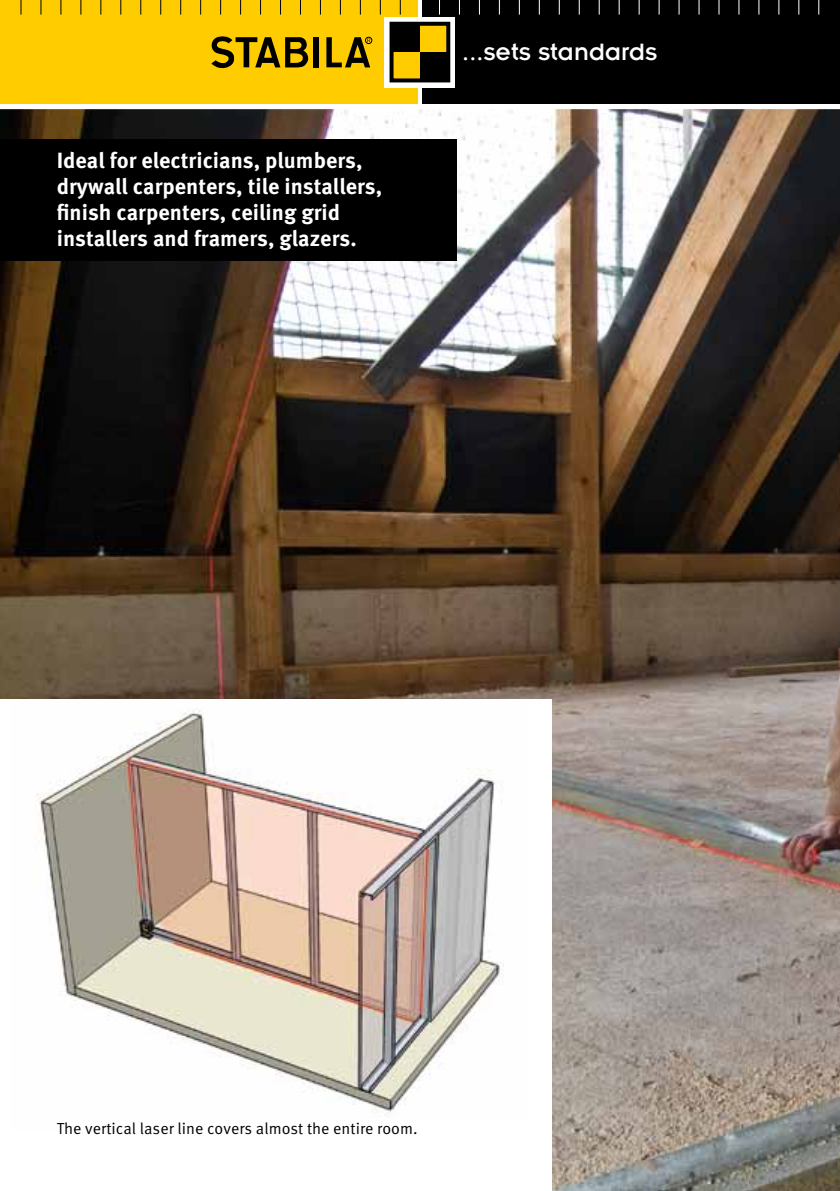
<style>
.page{position:relative;width:840px;height:1191px;background:#fff}
.page>*{position:absolute;margin:0;border:0;box-sizing:border-box;transform-origin:0 0}
.t1{font:26px "Insignia";letter-spacing:.005em;color:#fff}
.t2{font:700 22px/26px "Meta Pro";color:#fff}
.t3{font:16px "Meta Pro";color:#000}
</style>
<div class="page">
<svg style="left:417px;top:0;width:1px;height:104px"></svg>
<div style="left:422px;top:0;width:417px;height:104px;background:#000"></div>
<div style="left:0;top:0;width:417px;height:104px;background:#fc0"></div>
<svg style="left:384px;top:17px;width:71px;height:71px"></svg>
<div style="left:391px;top:52px;width:28px;height:28px;background:#fc0"></div>
<div style="left:419px;top:24px;width:29px;height:28px;background:#fc0"></div>
<div style="left:391px;top:24px;width:28px;height:28px;background:#000"></div>
<div style="left:419px;top:52px;width:29px;height:28px;background:#000"></div>
<div style="left:389px;top:22px;width:61px;height:60px;border:4px solid #000"></div>
<div style="left:365px;top:37px;width:7px;height:7px;border:1px solid #000;border-radius:50%"></div>
<svg style="left:326px;top:37px;width:44px;height:30px"></svg>
<div style="left:313px;top:37px;width:6px;height:30px;background:#000"></div>
<svg style="left:211px;top:36px;width:97px;height:33px"></svg>
<svg style="left:120px;top:0;width:1px;height:15px"></svg>
<svg style="left:100px;top:0;width:1px;height:15px"></svg>
<svg style="left:80px;top:0;width:1px;height:15px"></svg>
<svg style="left:60px;top:0;width:1px;height:15px"></svg>
<svg style="left:40px;top:0;width:1px;height:15px"></svg>
<svg style="left:20px;top:0;width:1px;height:15px"></svg>
<svg style="left:399px;top:0;width:1px;height:15px"></svg>
<svg style="left:379px;top:0;width:1px;height:15px"></svg>
<svg style="left:359px;top:0;width:1px;height:15px"></svg>
<svg style="left:340px;top:0;width:1px;height:15px"></svg>
<svg style="left:320px;top:0;width:1px;height:15px"></svg>
<svg style="left:300px;top:0;width:1px;height:15px"></svg>
<svg style="left:280px;top:0;width:1px;height:15px"></svg>
<svg style="left:260px;top:0;width:1px;height:15px"></svg>
<svg style="left:240px;top:0;width:1px;height:15px"></svg>
<svg style="left:220px;top:0;width:1px;height:15px"></svg>
<svg style="left:200px;top:0;width:1px;height:15px"></svg>
<svg style="left:180px;top:0;width:1px;height:15px"></svg>
<svg style="left:160px;top:0;width:1px;height:15px"></svg>
<svg style="left:140px;top:0;width:1px;height:15px"></svg>
<svg style="left:718px;top:0;width:1px;height:15px"></svg>
<svg style="left:778px;top:0;width:1px;height:15px"></svg>
<svg style="left:758px;top:0;width:1px;height:15px"></svg>
<svg style="left:738px;top:0;width:1px;height:15px"></svg>
<svg style="left:698px;top:0;width:1px;height:15px"></svg>
<svg style="left:678px;top:0;width:1px;height:15px"></svg>
<svg style="left:658px;top:0;width:1px;height:15px"></svg>
<svg style="left:638px;top:0;width:1px;height:15px"></svg>
<svg style="left:618px;top:0;width:1px;height:15px"></svg>
<svg style="left:598px;top:0;width:1px;height:15px"></svg>
<svg style="left:578px;top:0;width:1px;height:15px"></svg>
<svg style="left:558px;top:0;width:1px;height:15px"></svg>
<svg style="left:538px;top:0;width:1px;height:15px"></svg>
<svg style="left:518px;top:0;width:1px;height:15px"></svg>
<svg style="left:498px;top:0;width:1px;height:15px"></svg>
<svg style="left:478px;top:0;width:1px;height:14px"></svg>
<svg style="left:439px;top:0;width:1px;height:15px"></svg>
<img style="left:0;top:109px;width:839px;height:1082px">
<div style="left:0;top:699px;width:551px;height:492px;background:#fff"></div>
<img style="left:36px;top:708px;width:468px;height:406px">
<div style="left:0;top:139px;width:456px;height:122px;background:#000"></div>
<p class="t2" style="left:57px;top:146px;width:327px">Ideal for electricians, plumbers, drywall carpenters, tile installers, finish carpenters, ceiling grid installers and framers, glazers.</p>
<p class="t1" style="left:462px;top:39px;width:196px">...sets standards</p>
<p class="t3" style="left:57px;top:1118px;width:362px">The vertical laser line covers almost the entire room.</p>
</div>
